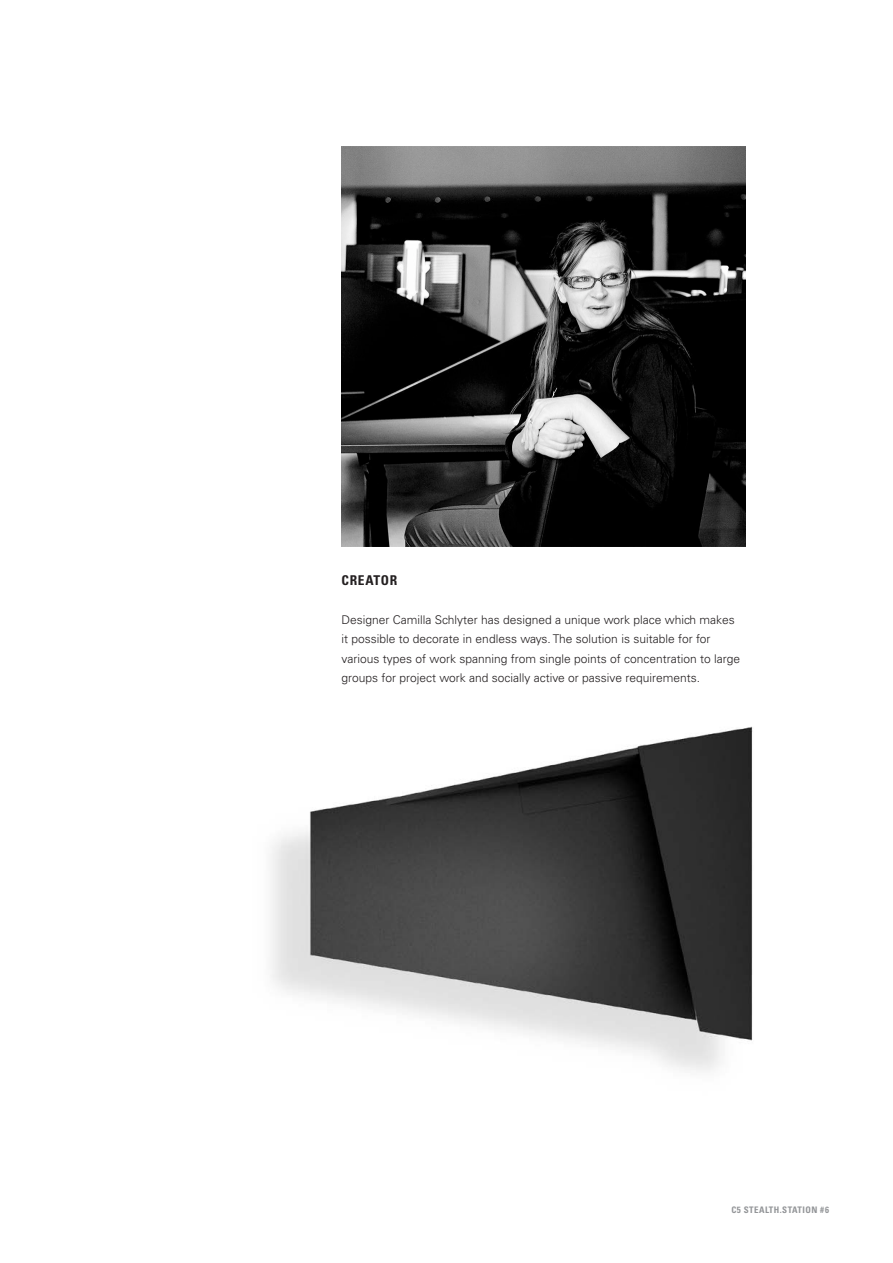
<style>
.page{position:relative;width:893px;height:1263px;background:#fff}
.page>*{position:absolute;margin:0;border:0;box-sizing:border-box;transform-origin:0 0}
.t1{font:700 condensed 13.5px "Univers";letter-spacing:.05em;color:#231f20}
.t2{font:300 12px/19.5px "Univers";color:#231f20}
.t3{font:700 condensed 9px "Univers";letter-spacing:.05em;color:#939598}
</style>
<div class="page">
<img style="left:271px;top:726px;width:482px;height:345px">
<img style="left:342px;top:147px;width:403px;height:400px">
<p class="t1" style="left:342px;top:572px;width:57px">CREATOR</p>
<p class="t2" style="left:342px;top:610px;width:400px">Designer Camilla Schlyter has designed a unique work place which makes it possible to decorate in endless ways. The solution is suitable for for various types of work spanning from single points of concentration to large groups for project work and socially active or passive requirements.</p>
<p class="t3" style="left:731px;top:1204px;width:99px">C5 STEALTH.STATION #6</p>
</div>
